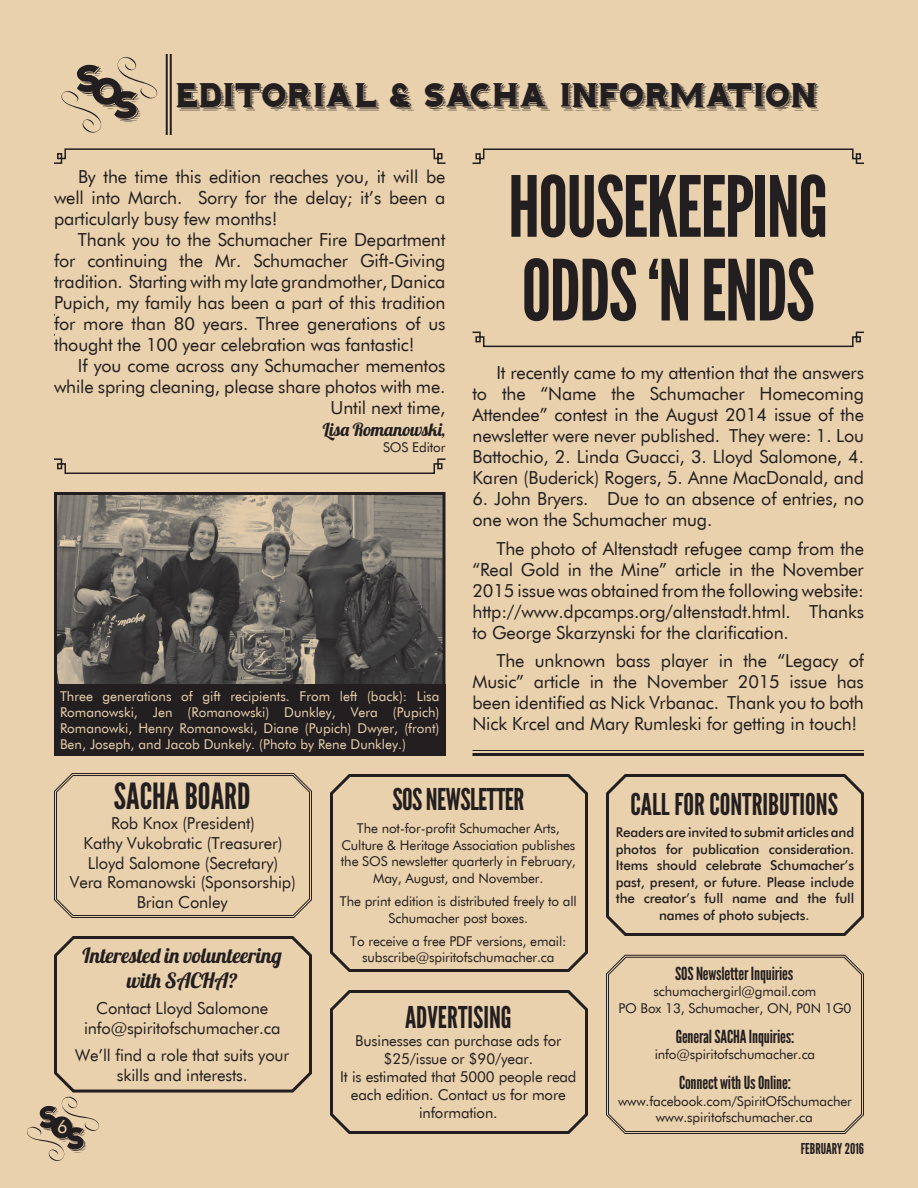
<style>
.page{position:relative;width:918px;height:1188px;background:#ead1ad}
.page>*{position:absolute;margin:0;border:0;box-sizing:border-box;transform-origin:0 0}
.t1{font:84px "League Gothic";letter-spacing:-.02em;color:#231f20}
.t2{font:36px "League Gothic";color:#231f20}
.t3{font:30px "League Gothic";color:#231f20}
.t4{font:30px "Hominis";letter-spacing:-.05em;color:#231f20}
.t5{font:30px "League Gothic";letter-spacing:-.02em;color:#231f20}
.t6{font:21px "Lobster 1.4";letter-spacing:-.01em;color:#231f20}
.t7{font:18px/21px "Futura BT";letter-spacing:-.01em;color:#231f20;text-align:justify}
.t8{font:18px "League Gothic";letter-spacing:-.01em;color:#231f20}
.t9{font:18px "Lobster 1.4";letter-spacing:-.01em;color:#231f20}
.t10{font:18px "Futura BT";color:#ead1ad}
.t11{font:16.5px/19.8px "Futura BT";letter-spacing:-.01em;color:#231f20;text-align:center}
.t12{font:15px/18px "Futura BT";letter-spacing:-.01em;color:#231f20;text-align:center}
.t13{font:15px "League Gothic";color:#231f20}
.t14{font:13.5px/16.5px "Futura BT";letter-spacing:-.01em;color:#231f20;text-align:center}
.t15{font:13.5px/16.2px "Futura BT";color:#ead1ad;text-align:justify}
.t16{font:500 13.5px/16.5px "Futura BT";letter-spacing:-.01em;color:#231f20;text-align:center}
</style>
<div class="page">
<svg style="left:61px;top:57px;width:97px;height:76px"></svg>
<hr style="left:170px;top:54px;width:2px;height:81px;background:#231f20">
<hr style="left:166px;top:54px;width:2px;height:81px;background:#231f20">
<svg style="left:54px;top:148px;width:392px;height:16px"></svg>
<svg style="left:606px;top:774px;width:258px;height:162px"></svg>
<svg style="left:330px;top:774px;width:258px;height:198px"></svg>
<svg style="left:330px;top:990px;width:258px;height:144px"></svg>
<svg style="left:606px;top:954px;width:258px;height:180px"></svg>
<div style="left:608px;top:957px;width:254px;height:175px;border:1px solid #231f20;border-radius:17px"></div>
<svg style="left:54px;top:773px;width:258px;height:145px"></svg>
<svg style="left:54px;top:458px;width:392px;height:16px"></svg>
<svg style="left:27px;top:936px;width:285px;height:225px"></svg>
<svg style="left:472px;top:148px;width:392px;height:16px"></svg>
<svg style="left:472px;top:331px;width:392px;height:17px"></svg>
<hr style="left:472px;top:750px;width:392px;height:1px;background:#231f20">
<hr style="left:472px;top:753px;width:392px;height:3px;background:#231f20">
<img style="left:58px;top:496px;width:384px;height:188px">
<div style="left:54px;top:492px;width:392px;height:241px;border:3px solid #231f20"></div>
<div style="left:54px;top:684px;width:392px;height:72px;background:#231f20"></div>
<p class="t4" style="left:176px;top:83px;width:645px">EDITORIAL &amp; SACHA INFORMATION</p>
<p class="t7" style="left:54px;top:166px;width:393px;text-indent:24px">By the time this edition reaches you, it will be well into March. Sorry for the delay; it’s been a particularly busy few months!</p>
<p class="t7" style="left:54px;top:229px;width:393px;text-indent:24px">Thank you to the Schumacher Fire Department for continuing the Mr. Schumacher Gift-Giving tradition. Starting with my late grandmother, Danica Pupich, my family has been a part of this tradition for more than 80 years. Three generations of us thought the 100 year celebration was fantastic!</p>
<p class="t7" style="left:54px;top:355px;width:393px;text-align:right">If you come across any Schumacher mementos while spring cleaning, please share photos with me.</p>
<p class="t7" style="left:331px;top:397px;width:116px">Until next time,</p>
<p class="t9" style="left:323px;top:418px;width:124px">Lisa Romanowski,</p>
<p class="t14" style="left:383px;top:439px;width:64px">SOS Editor</p>
<p class="t15" style="left:60px;top:688px;width:381px">Three generations of gift recipients. From left (back): Lisa Romanowski, Jen (Romanowski) Dunkley, Vera (Pupich)<br>Romanowki, Henry Romanowski, Diane (Pupich) Dwyer, (front)<br>Ben, Joseph, and Jacob Dunkely. (Photo by Rene Dunkley.)</p>
<p class="t1" style="left:508px;top:159px;width:322px">HOUSEKEEPING</p>
<p class="t1" style="left:522px;top:242px;width:295px">ODDS ‘N ENDS</p>
<p class="t7" style="left:472px;top:362px;width:393px;text-indent:24px">It recently came to my attention that the answers to the “Name the Schumacher Homecoming Attendee” contest in the August 2014 issue of the newsletter were never published. They were: 1. Lou Battochio, 2. Linda Guacci, 3. Lloyd Salomone, 4.<br>Karen (Buderick) Rogers, 5. Anne MacDonald, and</p>
<p class="t7" style="left:472px;top:488px;width:393px">6. John Bryers. Due to an absence of entries, no one won the Schumacher mug.</p>
<p class="t7" style="left:472px;top:538px;width:393px;text-indent:24px">The photo of Altenstadt refugee camp from the “Real Gold in the Mine” article in the November 2015 issue was obtained from the following website: http://www.dpcamps.org/altenstadt.html. Thanks to George Skarzynski for the clarification.</p>
<p class="t7" style="left:472px;top:650px;width:393px;text-indent:24px">The unknown bass player in the “Legacy of Music” article in the November 2015 issue has been identified as Nick Vrbanac. Thank you to both Nick Krcel and Mary Rumleski for getting in touch!</p>
<p class="t2" style="left:114px;top:776px;width:138px">SACHA BOARD</p>
<p class="t11" style="left:111px;top:813px;width:145px">Rob Knox (President)</p>
<p class="t11" style="left:84px;top:833px;width:200px">Kathy Vukobratic (Treasurer)</p>
<p class="t11" style="left:88px;top:853px;width:192px">Lloyd Salomone (Secretary)</p>
<p class="t11" style="left:70px;top:873px;width:228px">Vera Romanowski (Sponsorship)</p>
<p class="t11" style="left:137px;top:892px;width:92px">Brian Conley</p>
<p class="t6" style="left:83px;top:942px;width:201px">Interested in volunteering</p>
<p class="t6" style="left:127px;top:967px;width:112px">with SACHA?</p>
<p class="t11" style="left:96px;top:999px;width:174px">Contact Lloyd Salomone</p>
<p class="t11" style="left:84px;top:1018px;width:198px">info@spiritofschumacher.ca</p>
<p class="t11" style="left:75px;top:1045px;width:216px">We’ll find a role that suits your skills and interests.</p>
<p class="t10" style="left:57px;top:1115px;width:12px">6</p>
<p class="t5" style="left:392px;top:782px;width:133px">SOS NEWSLETTER</p>
<p class="t14" style="left:341px;top:820px;width:236px">The not-for-profit Schumacher Arts, Culture &amp; Heritage Association publishes the SOS newsletter quarterly in February, May, August, and November.</p>
<p class="t14" style="left:340px;top:893px;width:238px">The print edition is distributed freely to all<br>Schumacher post boxes.</p>
<p class="t14" style="left:350px;top:933px;width:218px">To receive a free PDF versions, email:</p>
<p class="t14" style="left:362px;top:949px;width:194px">subscribe@spiritofschumacher.ca</p>
<p class="t3" style="left:405px;top:1000px;width:108px">ADVERTISING</p>
<p class="t12" style="left:355px;top:1032px;width:208px">Businesses can purchase ads for $25/issue or $90/year.</p>
<p class="t12" style="left:340px;top:1068px;width:238px">It is estimated that 5000 people read each edition. Contact us for more information.</p>
<p class="t3" style="left:630px;top:787px;width:209px">CALL FOR CONTRIBUTIONS</p>
<p class="t16" style="left:616px;top:824px;width:240px">Readers are invited to submit articles and photos for publication consideration.<br>Items should celebrate Schumacher’s past, present, or future. Please include the creator’s full name and the full names of photo subjects.</p>
<p class="t8" style="left:675px;top:963px;width:119px">SOS Newsletter Inquiries</p>
<p class="t14" style="left:654px;top:983px;width:164px">schumachergirl@gmail.com</p>
<p class="t14" style="left:618px;top:1000px;width:235px">PO Box 13, Schumacher, ON, P0N 1G0</p>
<p class="t8" style="left:676px;top:1026px;width:120px">General SACHA Inquiries:</p>
<p class="t14" style="left:655px;top:1046px;width:162px">info@spiritofschumacher.ca</p>
<p class="t8" style="left:679px;top:1072px;width:113px">Connect with Us Online:</p>
<p class="t14" style="left:618px;top:1093px;width:235px">www.facebook.com/SpiritOfSchumacher</p>
<p class="t14" style="left:656px;top:1109px;width:158px">www.spiritofschumacher.ca</p>
<p class="t13" style="left:801px;top:1141px;width:65px">FEBRUARY 2016</p>
</div>
